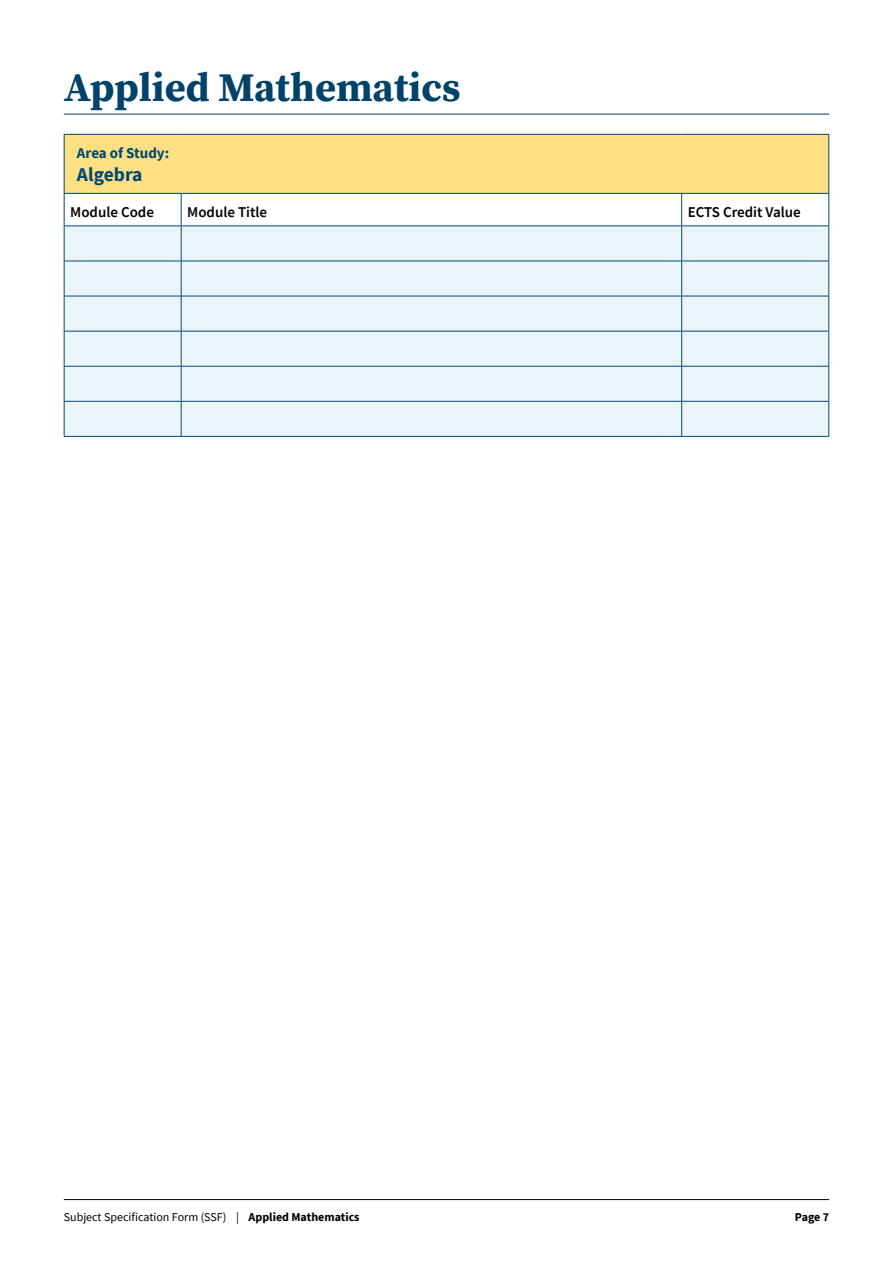
<style>
.page{position:relative;width:893px;height:1263px;background:#fff}
.page>*{position:absolute;margin:0;border:0;box-sizing:border-box;transform-origin:0 0}
.t1{font:700 40.5px "Source Serif Pro";color:#004269}
.t2{font:700 19.5px "Source Sans Pro";color:#004972}
.t3{font:600 15px "Source Sans Pro";color:#000}
.t4{font:700 15px "Source Sans Pro";letter-spacing:-.005em;color:#004972}
.t5{font:12px "Source Sans Pro";color:#000}
.t6{font:700 12px "Source Sans Pro";color:#000}
.s1{font-weight:700}
</style>
<div class="page">
<hr style="left:64px;top:114px;width:765px;height:1px;background:#004269">
<div style="left:64px;top:134px;width:765px;height:59px;background:#ffe082"></div>
<div style="left:65px;top:226px;width:763px;height:210px;background:#ebf4f8"></div>
<hr style="left:64px;top:134px;width:117px;height:1px;background:#004972">
<hr style="left:64px;top:135px;width:1px;height:58px;background:#004972">
<hr style="left:181px;top:134px;width:501px;height:1px;background:#004972">
<hr style="left:682px;top:134px;width:147px;height:1px;background:#004972">
<hr style="left:828px;top:135px;width:1px;height:58px;background:#004972">
<hr style="left:64px;top:193px;width:117px;height:1px;background:#004972">
<hr style="left:64px;top:194px;width:1px;height:31px;background:#004972">
<hr style="left:181px;top:193px;width:501px;height:1px;background:#004972">
<hr style="left:181px;top:194px;width:1px;height:31px;background:#004972">
<hr style="left:682px;top:193px;width:147px;height:1px;background:#004972">
<hr style="left:681px;top:194px;width:1px;height:31px;background:#004972">
<hr style="left:828px;top:194px;width:1px;height:31px;background:#004972">
<hr style="left:64px;top:225px;width:117px;height:1px;background:#004972">
<hr style="left:64px;top:226px;width:1px;height:35px;background:#004972">
<hr style="left:181px;top:225px;width:501px;height:1px;background:#004972">
<hr style="left:181px;top:226px;width:1px;height:35px;background:#004972">
<hr style="left:682px;top:225px;width:147px;height:1px;background:#004972">
<hr style="left:681px;top:226px;width:1px;height:35px;background:#004972">
<hr style="left:828px;top:226px;width:1px;height:35px;background:#004972">
<hr style="left:64px;top:261px;width:117px;height:1px;background:#004972">
<hr style="left:64px;top:261px;width:1px;height:35px;background:#004972">
<hr style="left:181px;top:261px;width:501px;height:1px;background:#004972">
<hr style="left:181px;top:261px;width:1px;height:35px;background:#004972">
<hr style="left:682px;top:261px;width:147px;height:1px;background:#004972">
<hr style="left:681px;top:261px;width:1px;height:35px;background:#004972">
<hr style="left:828px;top:261px;width:1px;height:35px;background:#004972">
<hr style="left:64px;top:296px;width:117px;height:1px;background:#004972">
<hr style="left:64px;top:296px;width:1px;height:35px;background:#004972">
<hr style="left:181px;top:296px;width:501px;height:1px;background:#004972">
<hr style="left:181px;top:296px;width:1px;height:35px;background:#004972">
<hr style="left:682px;top:296px;width:147px;height:1px;background:#004972">
<hr style="left:681px;top:296px;width:1px;height:35px;background:#004972">
<hr style="left:828px;top:296px;width:1px;height:35px;background:#004972">
<hr style="left:64px;top:331px;width:117px;height:1px;background:#004972">
<hr style="left:64px;top:331px;width:1px;height:35px;background:#004972">
<hr style="left:181px;top:331px;width:501px;height:1px;background:#004972">
<hr style="left:181px;top:331px;width:1px;height:35px;background:#004972">
<hr style="left:682px;top:331px;width:147px;height:1px;background:#004972">
<hr style="left:681px;top:331px;width:1px;height:35px;background:#004972">
<hr style="left:828px;top:331px;width:1px;height:35px;background:#004972">
<hr style="left:64px;top:366px;width:117px;height:1px;background:#004972">
<hr style="left:64px;top:367px;width:1px;height:34px;background:#004972">
<hr style="left:181px;top:366px;width:501px;height:1px;background:#004972">
<hr style="left:181px;top:367px;width:1px;height:34px;background:#004972">
<hr style="left:682px;top:366px;width:147px;height:1px;background:#004972">
<hr style="left:681px;top:367px;width:1px;height:34px;background:#004972">
<hr style="left:828px;top:367px;width:1px;height:34px;background:#004972">
<hr style="left:64px;top:401px;width:117px;height:1px;background:#004972">
<hr style="left:64px;top:402px;width:1px;height:34px;background:#004972">
<hr style="left:181px;top:401px;width:501px;height:1px;background:#004972">
<hr style="left:181px;top:402px;width:1px;height:34px;background:#004972">
<hr style="left:682px;top:401px;width:147px;height:1px;background:#004972">
<hr style="left:681px;top:402px;width:1px;height:34px;background:#004972">
<hr style="left:828px;top:402px;width:1px;height:34px;background:#004972">
<hr style="left:64px;top:436px;width:117px;height:1px;background:#004972">
<hr style="left:181px;top:436px;width:501px;height:1px;background:#004972">
<hr style="left:682px;top:436px;width:147px;height:1px;background:#004972">
<hr style="left:64px;top:1199px;width:765px;height:1px;background:#000">
<h1 class="t1" style="left:64px;top:59px;width:398px">Applied Mathematics</h1>
<p class="t4" style="left:77px;top:143px;width:94px">Area of Study:</p>
<h2 class="t2" style="left:77px;top:161px;width:67px">Algebra</h2>
<p class="t3" style="left:70px;top:203px;width:85px">Module Code</p>
<p class="t3" style="left:187px;top:203px;width:82px">Module Title</p>
<p class="t3" style="left:688px;top:203px;width:115px">ECTS Credit Value</p>
<p class="t5" style="left:64px;top:1210px;width:297px">Subject Specification Form (SSF) | <span class="s1">Applied Mathematics</span></p>
<p class="t6" style="left:795px;top:1209px;width:36px">Page 7</p>
</div>
